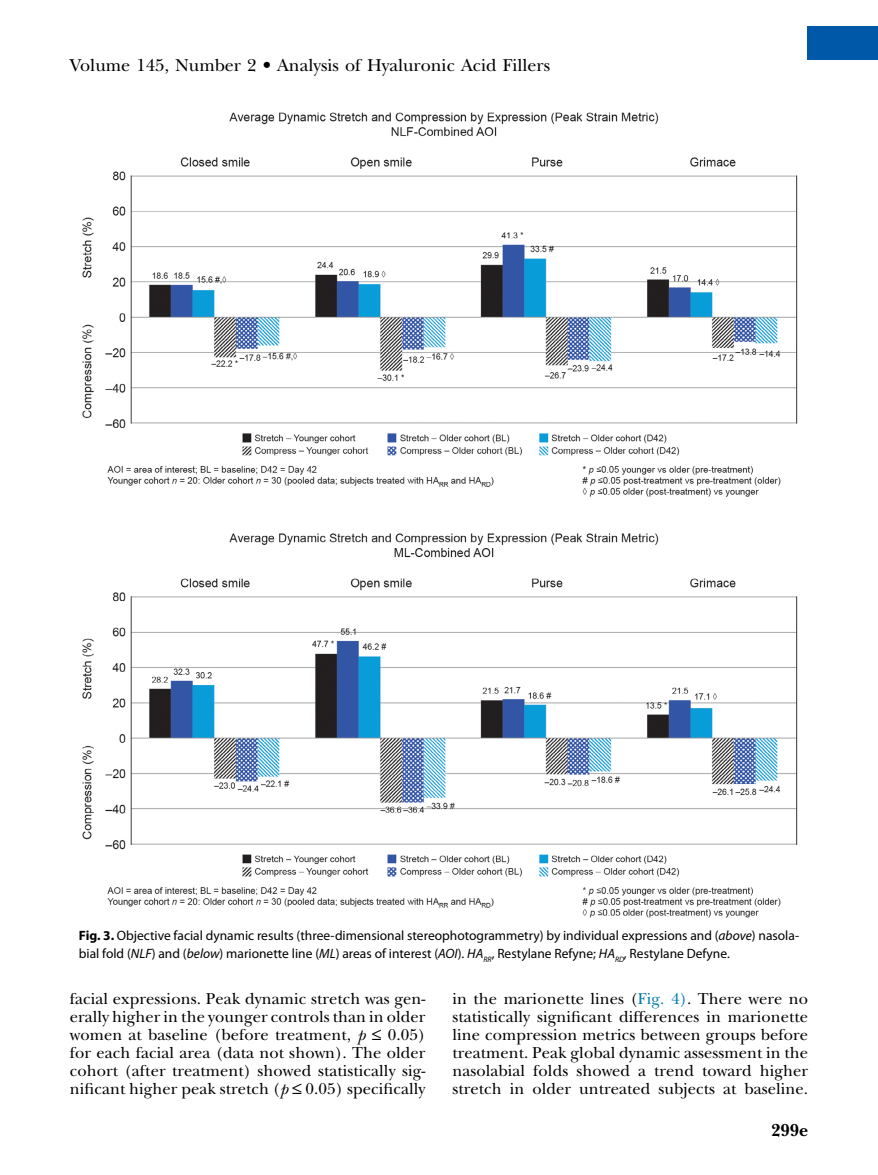
<style>
.page{position:relative;width:878px;height:1175px;background:#fff}
.page>*{position:absolute;margin:0;border:0;box-sizing:border-box;transform-origin:0 0}
.t1{font:18px "New Baskerville";color:#000}
.t2{font:700 18px "New Baskerville";color:#000}
.t3{font:16.5px/18px "New Baskerville";letter-spacing:.005em;color:#000;text-align:justify}
.t4{font:13.5px/18px "Myriad Pro";color:#000}
.s1{font-weight:700}
.s2{font-style:italic}
.s3{font-family:"Gandhari Unicode"}
.s4{color:#017eac}
</style>
<div class="page">
<div style="left:807px;top:26px;width:71px;height:33px;background:#0058a9"></div>
<img style="left:82px;top:112px;width:716px;height:806px">
<p class="t1" style="left:70px;top:54px;width:482px">Volume 145, Number 2 • Analysis of Hyaluronic Acid Fillers</p>
<p class="t4" style="left:79px;top:925px;width:721px"><span class="s1">Fig. 3.</span> Objective facial dynamic results (three-dimensional stereophotogrammetry) by individual expressions and (<span class="s2">above</span>) nasola&shy;bial fold (<span class="s2">NLF</span>) and (<span class="s2">below</span>) marionette line (<span class="s2">ML</span>) areas of interest (<span class="s2">AOI</span>). <span class="s2">HA</span><sub>RR</sub>, Restylane Refyne; <span class="s2">HA</span><sub>RD</sub>, Restylane Defyne.</p>
<p class="t3" style="left:70px;top:989px;width:357px">facial expressions. Peak dynamic stretch was gen&shy;erally higher in the younger controls than in older women at baseline (before treatment, <span class="s2">p</span> <span class="s3">≤</span> 0.05) for each facial area (data not shown). The older cohort (after treatment) showed statistically sig&shy;nificant higher peak stretch (<span class="s2">p</span> <span class="s3">≤</span> 0.05) specifically</p>
<p class="t3" style="left:452px;top:989px;width:357px">in the marionette lines (<span class="s4">Fig. 4)</span>. There were no statistically significant differences in marionette line compression metrics between groups before treatment. Peak global dynamic assessment in the nasolabial folds showed a trend toward higher stretch in older untreated subjects at baseline.</p>
<p class="t2" style="left:771px;top:1119px;width:39px">299e</p>
</div>
